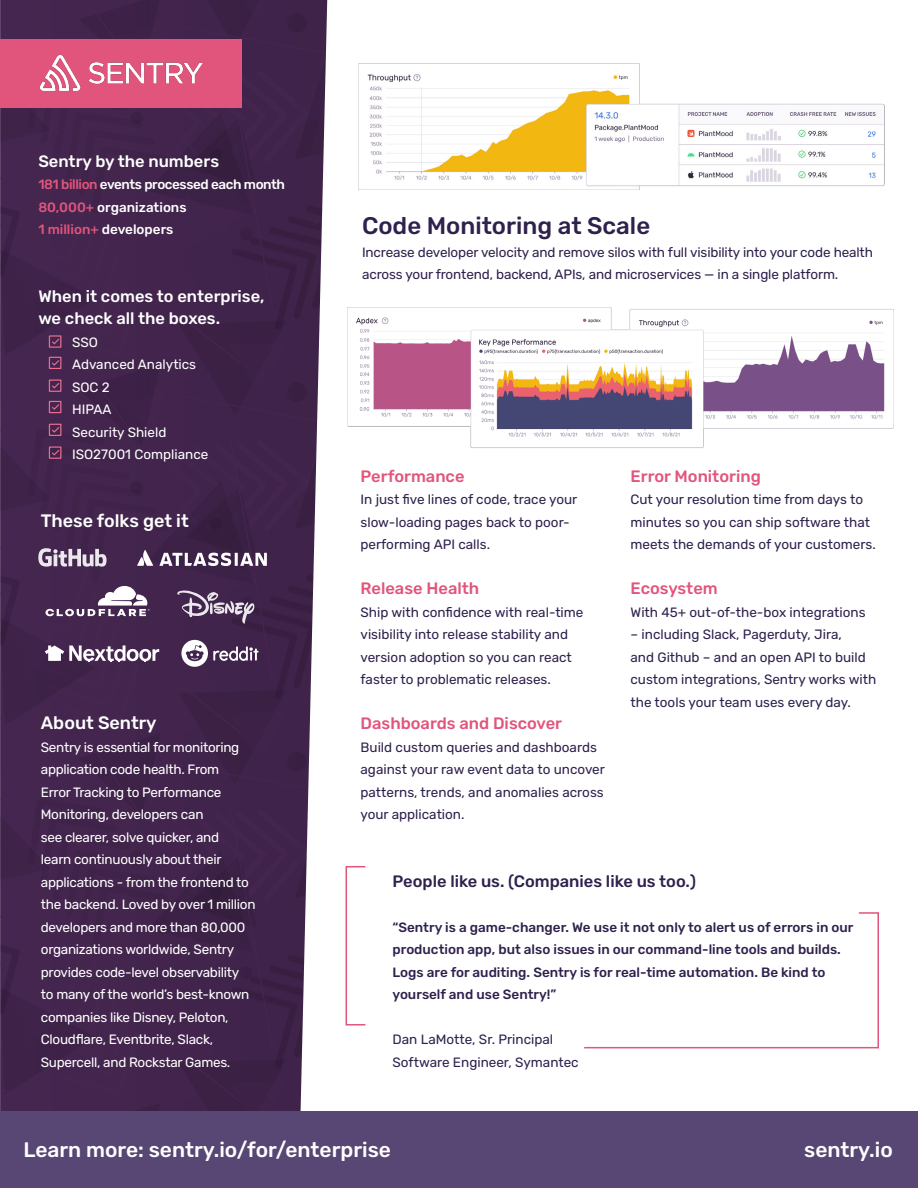
<style>
.page{position:relative;width:918px;height:1188px;background:#fff}
.page>*{position:absolute;margin:0;border:0;box-sizing:border-box;transform-origin:0 0}
.t1{font:500 24px "Rubik";color:#2f214d}
.t2{font:500 21px "Rubik";color:#fff}
.t3{font:500 18px "Rubik";color:#fff}
.Heading{font:500 16.5px "Rubik";color:#e1557c}
.t4{font:500 16.5px "Rubik";color:#fff}
.t5{font:500 16.5px "Rubik";color:#2f214d}
.Heading-2{font:13.5px/22.5px "Rubik";color:#2f214d}
.t6{font:13.5px/22.5px "Rubik";letter-spacing:-.02em;color:#fff}
.t7{font:500 13.5px/22.5px "Rubik";color:#2f214d}
.t8{font:13.5px "Rubik";color:#fff}
.t9{font:500 13.5px "Rubik";color:#fff}
.t10{font:500 13.5px "Rubik";letter-spacing:-.02em;color:#fff}
.s1{color:#e1557c}
</style>
<div class="page">
<img style="left:0;top:0;width:327px;height:1112px">
<div style="left:0;top:39px;width:242px;height:69px;background:#e1557c"></div>
<img style="left:39px;top:54px;width:164px;height:38px">
<div style="left:0;top:1112px;width:918px;height:76px;background:#584774"></div>
<svg style="left:49px;top:335px;width:12px;height:13px"></svg>
<svg style="left:49px;top:357px;width:12px;height:12px"></svg>
<svg style="left:49px;top:380px;width:12px;height:12px"></svg>
<svg style="left:49px;top:401px;width:12px;height:12px"></svg>
<svg style="left:49px;top:424px;width:12px;height:12px"></svg>
<svg style="left:49px;top:446px;width:12px;height:13px"></svg>
<svg style="left:177px;top:589px;width:78px;height:35px;background:#695271"></svg>
<svg style="left:45px;top:586px;width:105px;height:30px"></svg>
<svg style="left:181px;top:640px;width:78px;height:27px"></svg>
<svg style="left:38px;top:548px;width:69px;height:19px"></svg>
<svg style="left:137px;top:550px;width:130px;height:16px"></svg>
<div style="left:346px;top:866px;width:20px;height:160px;border:2px solid #e1557c"></div>
<svg style="left:584px;top:912px;width:295px;height:137px"></svg>
<img style="left:358px;top:63px;width:526px;height:126px">
<img style="left:348px;top:308px;width:545px;height:140px">
<svg style="left:45px;top:645px;width:114px;height:16px"></svg>
<p class="t4" style="left:38px;top:152px;width:182px">Sentry by the numbers</p>
<p class="t10" style="left:38px;top:177px;width:248px"><span class="s1">181 billion</span> events processed each month</p>
<p class="t9" style="left:38px;top:199px;width:150px"><span class="s1">80,000+</span> organizations</p>
<p class="t9" style="left:38px;top:222px;width:137px"><span class="s1">1 million+</span> developers</p>
<p class="t4" style="left:38px;top:287px;width:228px">When it comes to enterprise,</p>
<p class="t4" style="left:38px;top:309px;width:183px">we check all the boxes.</p>
<p class="t6" style="left:72px;top:331px;width:27px">SSO</p>
<p class="t8" style="left:72px;top:357px;width:126px">Advanced Analytics</p>
<p class="t6" style="left:72px;top:376px;width:39px">SOC 2</p>
<p class="t6" style="left:72px;top:398px;width:41px">HIPAA</p>
<p class="t8" style="left:72px;top:424px;width:96px">Security Shield</p>
<p class="t8" style="left:72px;top:447px;width:138px">ISO27001 Compliance</p>
<p class="t3" style="left:41px;top:510px;width:149px">These folks get it</p>
<p class="t3" style="left:41px;top:713px;width:117px">About Sentry</p>
<p class="t6" style="left:41px;top:736px;width:216px">Sentry is essential for monitoring application code health. From<br>Error Tracking to Performance<br>Monitoring, developers can<br>see clearer, solve quicker, and<br>learn continuously about their applications - from the frontend to the backend. Loved by over 1 million developers and more than 80,000 organizations worldwide, Sentry provides code-level observability<br>to many of the world’s best-known companies like Disney, Peloton,<br>Cloudflare, Eventbrite, Slack,<br>Supercell, and Rockstar Games.</p>
<p class="t1" style="left:362px;top:212px;width:290px">Code Monitoring at Scale</p>
<p class="Heading-2" style="left:362px;top:241px;width:512px">Increase developer velocity and remove silos with full visibility into your code health across your frontend, backend, APIs, and microservices — in a single platform.</p>
<p class="Heading" style="left:361px;top:467px;width:106px">Performance</p>
<p class="Heading-2" style="left:361px;top:488px;width:218px">In just five lines of code, trace your slow-loading pages back to poor&shy;performing API calls.</p>
<p class="Heading" style="left:361px;top:579px;width:120px">Release Health</p>
<p class="Heading-2" style="left:361px;top:601px;width:224px">Ship with confidence with real-time visibility into release stability and version adoption so you can react faster to problematic releases.</p>
<p class="Heading" style="left:361px;top:714px;width:203px">Dashboards and Discover</p>
<p class="Heading-2" style="left:361px;top:736px;width:246px">Build custom queries and dashboards against your raw event data to uncover patterns, trends, and anomalies across your application.</p>
<p class="Heading" style="left:631px;top:467px;width:132px">Error Monitoring</p>
<p class="Heading-2" style="left:631px;top:488px;width:247px">Cut your resolution time from days to minutes so you can ship software that meets the demands of your customers.</p>
<p class="Heading" style="left:631px;top:579px;width:89px">Ecosystem</p>
<p class="Heading-2" style="left:631px;top:601px;width:237px">With 45+ out-of-the-box integrations</p>
<p class="Heading-2" style="left:631px;top:623px;width:247px">– including Slack, Pagerduty, Jira,<br>and Github – and an open API to build custom integrations, Sentry works with the tools your team uses every day.</p>
<p class="t5" style="left:393px;top:872px;width:305px">People like us. (Companies like us too.)</p>
<p class="t7" style="left:393px;top:916px;width:463px">“Sentry is a game-changer. We use it not only to alert us of errors in our production app, but also issues in our command-line tools and builds.<br>Logs are for auditing. Sentry is for real-time automation. Be kind to yourself and use Sentry!”</p>
<p class="Heading-2" style="left:393px;top:1028px;width:188px">Dan LaMotte, Sr. Principal<br>Software Engineer, Symantec</p>
<p class="t2" style="left:23px;top:1137px;width:369px">Learn more: sentry.io/for/enterprise</p>
<p class="t2" style="left:804px;top:1137px;width:90px">sentry.io</p>
</div>
